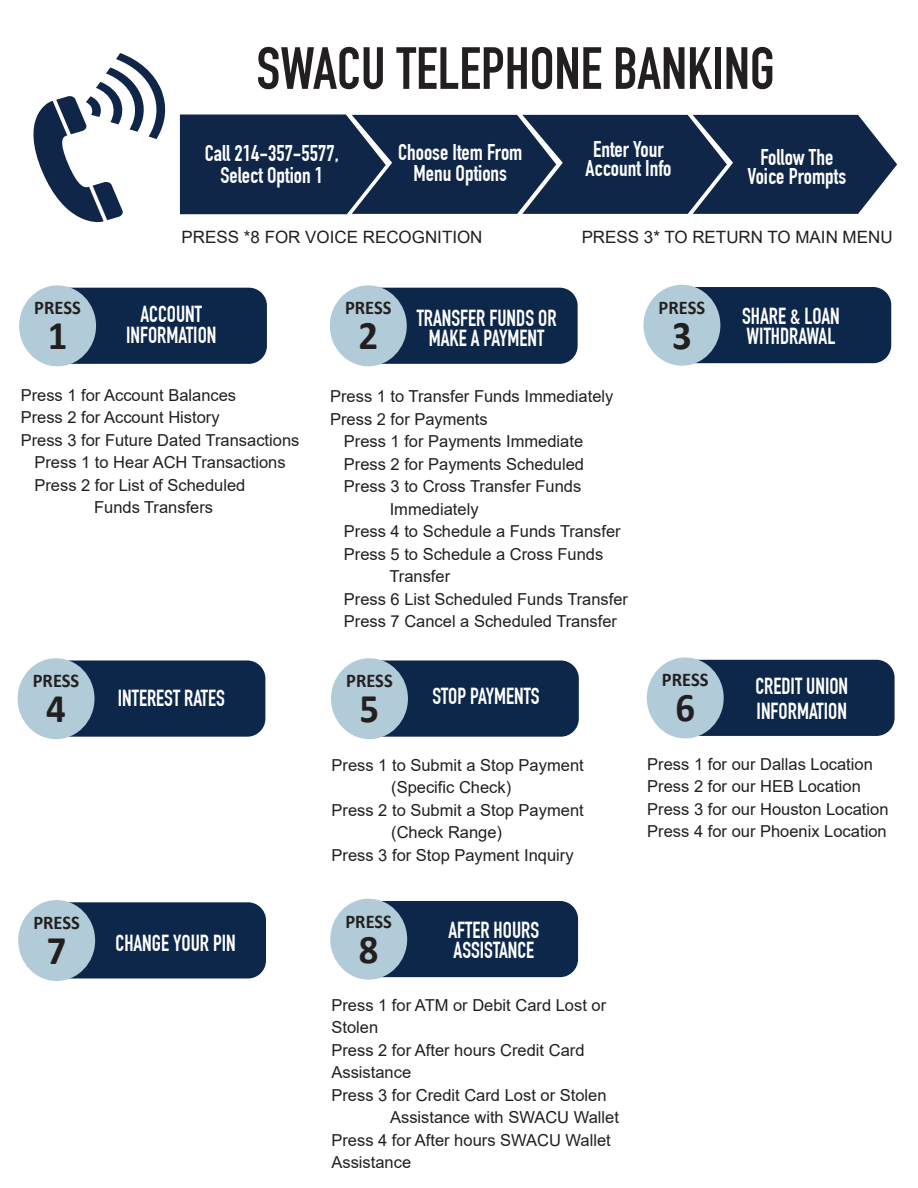
<style>
.page{position:relative;width:918px;height:1188px;background:#fff}
.page>*{position:absolute;margin:0;border:0;box-sizing:border-box;transform-origin:0 0}
.t1{font:58.5px "DIN Engschrift LT";color:#231f20}
.t2{font:700 40.8px "Calibri";color:#231f20;scale:.95 1}
.t3{font:22.65px/20.4px "DIN Engschrift LT";color:#fff;scale:.95 1}
.t4{font:22.2px/21.5px "DIN Engschrift LT";color:#fff;text-align:center}
.t5{font:700 19.5px "Calibri";color:#231f20;scale:.95 1}
.t6{font:16.95px "Arial";color:#231f20}
.t7{font:16.5px/22.5px "Arial";color:#231f20}
.s1{font-family:"Calibri";font-weight:700;font-size:40.8px;color:#231f20}
</style>
<div class="page">
<div style="left:179px;top:115px;width:718px;height:99px;background:#0f2649"></div>
<svg style="left:33px;top:53px;width:133px;height:170px"></svg>
<div style="left:37px;top:288px;width:230px;height:76px;background:#0d274a;border-radius:18px"></div>
<div style="left:19px;top:285px;width:77px;height:81px;background:#b2cbd8;border-radius:50%"></div>
<div style="left:347px;top:288px;width:231px;height:76px;background:#0d274a;border-radius:18px"></div>
<div style="left:330px;top:285px;width:77px;height:81px;background:#b2cbd8;border-radius:50%"></div>
<div style="left:661px;top:287px;width:230px;height:76px;background:#0d274a;border-radius:18px"></div>
<div style="left:643px;top:285px;width:77px;height:81px;background:#b2cbd8;border-radius:50%"></div>
<div style="left:35px;top:661px;width:230px;height:76px;background:#0d274a;border-radius:18px"></div>
<div style="left:18px;top:658px;width:77px;height:81px;background:#b2cbd8;border-radius:50%"></div>
<div style="left:349px;top:661px;width:230px;height:76px;background:#0d274a;border-radius:18px"></div>
<div style="left:331px;top:658px;width:77px;height:81px;background:#b2cbd8;border-radius:50%"></div>
<div style="left:664px;top:660px;width:231px;height:76px;background:#0d274a;border-radius:18px"></div>
<div style="left:647px;top:658px;width:77px;height:80px;background:#b2cbd8;border-radius:50%"></div>
<div style="left:36px;top:902px;width:230px;height:76px;background:#0d274a;border-radius:18px"></div>
<div style="left:18px;top:900px;width:77px;height:81px;background:#b2cbd8;border-radius:50%"></div>
<div style="left:348px;top:901px;width:230px;height:76px;background:#0d274a;border-radius:18px"></div>
<div style="left:330px;top:899px;width:77px;height:81px;background:#b2cbd8;border-radius:50%"></div>
<h1 class="t1" style="left:256px;top:34px;width:520px">SWACU TELEPHONE BANKING</h1>
<h3 class="t4" style="left:205px;top:143px;width:136px">Call 214-357-5577,<br>Select Option 1</h3>
<h3 class="t4" style="left:398px;top:141px;width:126px">Choose Item From<br>Menu Options</h3>
<h3 class="t4" style="left:585px;top:140px;width:88px;line-height:19px">Enter Your<br>Account Info</h3>
<h3 class="t4" style="left:747px;top:148px;width:100px;line-height:19px">Follow The<br>Voice Prompts</h3>
<p class="t5" style="left:34px;top:294px;width:50px">PRESS</p>
<h2 class="t2" style="left:48px;top:307px;width:22px">1</h2>
<p class="t6" style="left:182px;top:225px;width:302px">PRESS *8 FOR VOICE RECOGNITION</p>
<p class="t6" style="left:582px;top:225px;width:312px">PRESS 3* TO RETURN TO MAIN MENU</p>
<h3 class="t3" style="left:126px;top:304px;width:97px;line-height:21px;text-align:center">ACCOUNT<br>INFORMATION</h3>
<p class="t5" style="left:345px;top:294px;width:50px">PRESS</p>
<h2 class="t2" style="left:358px;top:307px;width:22px">2</h2>
<h3 class="t3" style="left:417px;top:308px;width:149px;text-align:center">TRANSFER FUNDS OR<br>MAKE A PAYMENT</h3>
<p class="t5" style="left:659px;top:293px;width:50px">PRESS</p>
<h2 class="t2" style="left:672px;top:306px;width:22px">3</h2>
<h3 class="t3" style="left:742px;top:306px;width:104px">SHARE &amp; LOAN<br>WITHDRAWAL</h3>
<p class="t7" style="left:21px;top:384px;width:217px">Press 1 for Account Balances</p>
<p class="t7" style="left:21px;top:406px;width:200px">Press 2 for Account History</p>
<p class="t7" style="left:21px;top:429px;width:280px">Press 3 for Future Dated Transactions</p>
<p class="t7" style="left:34px;top:451px;width:253px">Press 1 to Hear ACH Transactions</p>
<p class="t7" style="left:34px;top:474px;width:212px">Press 2 for List of Scheduled</p>
<p class="t7" style="left:94px;top:496px;width:121px">Funds Transfers</p>
<p class="t5" style="left:33px;top:667px;width:50px">PRESS</p>
<h2 class="t2" style="left:46px;top:680px;width:22px">4</h2>
<h3 class="t3" style="left:118px;top:688px;width:114px">INTEREST RATES</h3>
<p class="t5" style="left:33px;top:909px;width:50px">PRESS</p>
<h3 class="t3" style="left:47px;top:933px;width:200px"><span class="s1">7</span> CHANGE YOUR PIN</h3>
<p class="t7" style="left:330px;top:385px;width:285px">Press 1 to Transfer Funds Immediately</p>
<p class="t7" style="left:330px;top:407px;width:159px">Press 2 for Payments</p>
<p class="t7" style="left:344px;top:430px;width:241px">Press 1 for Payments Immediate</p>
<p class="t7" style="left:344px;top:452px;width:242px">Press 2 for Payments Scheduled</p>
<p class="t7" style="left:344px;top:475px;width:239px">Press 3 to Cross Transfer Funds</p>
<p class="t7" style="left:390px;top:497px;width:90px">Immediately</p>
<p class="t7" style="left:344px;top:520px;width:278px">Press 4 to Schedule a Funds Transfer</p>
<p class="t7" style="left:344px;top:542px;width:261px">Press 5 to Schedule a Cross Funds</p>
<p class="t7" style="left:389px;top:565px;width:62px">Transfer</p>
<p class="t7" style="left:344px;top:587px;width:286px">Press 6 List Scheduled Funds Transfer</p>
<p class="t7" style="left:344px;top:610px;width:275px">Press 7 Cancel a Scheduled Transfer</p>
<p class="t5" style="left:346px;top:667px;width:50px">PRESS</p>
<h2 class="t2" style="left:360px;top:680px;width:22px">5</h2>
<h3 class="t3" style="left:432px;top:686px;width:114px">STOP PAYMENTS</h3>
<p class="t7" style="left:332px;top:753px;width:254px">Press 1 to Submit a Stop Payment</p>
<p class="t7" style="left:391px;top:776px;width:122px">(Specific Check)</p>
<p class="t7" style="left:332px;top:798px;width:254px">Press 2 to Submit a Stop Payment</p>
<p class="t7" style="left:391px;top:821px;width:112px">(Check Range)</p>
<p class="t7" style="left:332px;top:843px;width:244px">Press 3 for Stop Payment Inquiry</p>
<p class="t5" style="left:662px;top:666px;width:50px">PRESS</p>
<h2 class="t2" style="left:675px;top:679px;width:22px">6</h2>
<h3 class="t3" style="left:755px;top:674px;width:99px;line-height:25px">CREDIT UNION<br>INFORMATION</h3>
<p class="t7" style="left:647px;top:753px;width:243px">Press 1 for our Dallas Location<br>Press 2 for our HEB Location<br>Press 3 for our Houston Location<br>Press 4 for our Phoenix Location</p>
<p class="t5" style="left:345px;top:907px;width:50px">PRESS</p>
<h2 class="t2" style="left:359px;top:920px;width:22px">8</h2>
<h3 class="t3" style="left:448px;top:920px;width:97px">AFTER HOURS<br>ASSISTANCE</h3>
<p class="t7" style="left:331px;top:994px;width:276px">Press 1 for ATM or Debit Card Lost or</p>
<p class="t7" style="left:331px;top:1016px;width:48px">Stolen</p>
<p class="t7" style="left:331px;top:1039px;width:255px">Press 2 for After hours Credit Card</p>
<p class="t7" style="left:331px;top:1061px;width:81px">Assistance</p>
<p class="t7" style="left:331px;top:1084px;width:277px">Press 3 for Credit Card Lost or Stolen</p>
<p class="t7" style="left:390px;top:1106px;width:230px">Assistance with SWACU Wallet</p>
<p class="t7" style="left:331px;top:1129px;width:281px">Press 4 for After hours SWACU Wallet</p>
<p class="t7" style="left:331px;top:1151px;width:81px">Assistance</p>
</div>
